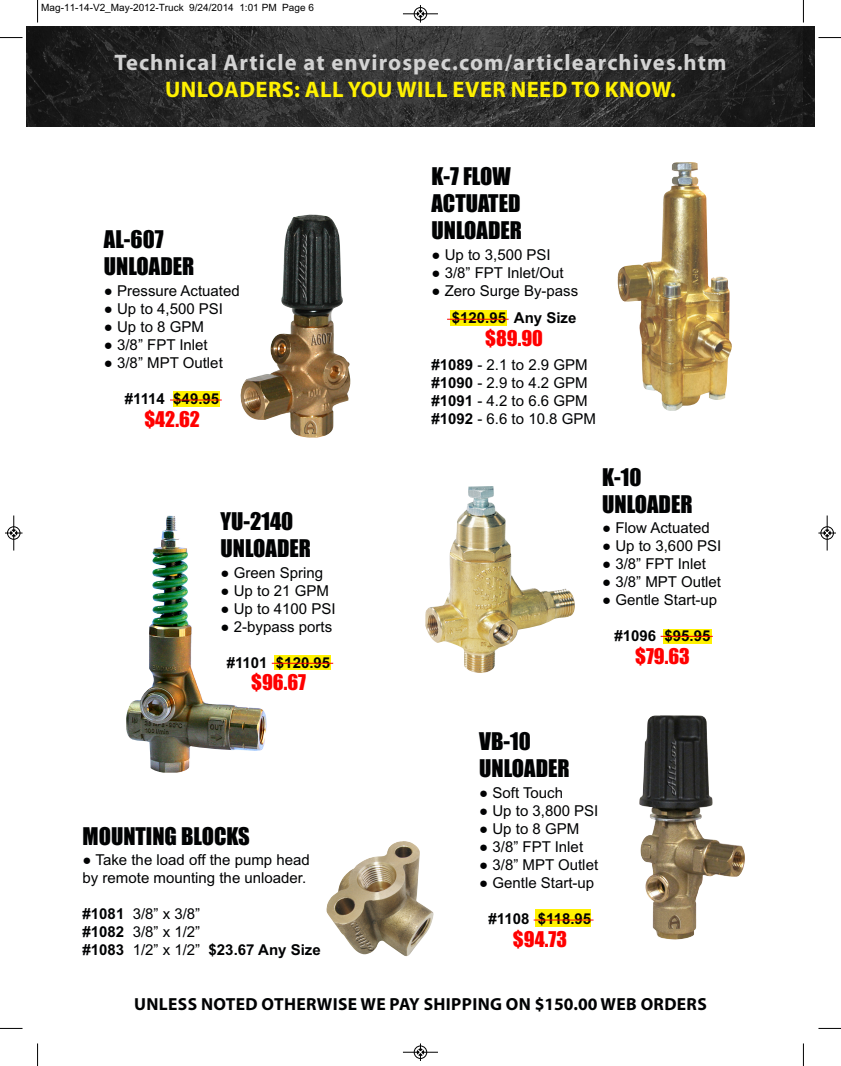
<style>
.page{position:relative;width:841px;height:1066px;background:#fff}
.page>*{position:absolute;margin:0;border:0;box-sizing:border-box;transform-origin:0 0}
.t1{font:22.5px/27px "Impact";color:#010203}
.t2{font:700 22.5px "Myriad Pro";letter-spacing:.05em;color:#d3d3d3}
.t3{font:700 22.5px "Myriad Pro";letter-spacing:.02em;color:#fff101}
.t4{font:20px "Impact";color:#f00}
.t5{font:700 17.5px "Myriad Pro";letter-spacing:.02em;color:#010203}
.t6{font:15px/18px "Arial";color:#010203}
.t7{font:700 15px/18px "Arial";color:#010203}
.t8{font:10px "Arial";color:#000}
.s1{font-weight:400}
.s2{font-weight:700}
</style>
<div class="page">
<div style="left:173px;top:391px;width:46px;height:15px;background:#fff101"></div>
<div style="left:274px;top:654px;width:57px;height:15px;background:#fff101"></div>
<div style="left:450px;top:310px;width:57px;height:16px;background:#fff101"></div>
<div style="left:662px;top:628px;width:49px;height:15px;background:#fff101"></div>
<div style="left:535px;top:909px;width:55px;height:17px;background:#fff101"></div>
<img style="left:26px;top:26px;width:788px;height:101px">
<img style="left:240px;top:214px;width:110px;height:223px">
<img style="left:617px;top:162px;width:114px;height:248px">
<img style="left:639px;top:715px;width:105px;height:224px">
<img style="left:126px;top:515px;width:141px;height:257px">
<img style="left:425px;top:486px;width:150px;height:187px">
<img style="left:326px;top:841px;width:107px;height:114px">
<svg style="left:803px;top:26px;width:11px;height:100px"></svg>
<hr style="left:533px;top:919px;width:60px;height:1px;background:#f00">
<hr style="left:660px;top:635px;width:52px;height:1px;background:#f00">
<hr style="left:447px;top:318px;width:61px;height:1px;background:#f00">
<hr style="left:271px;top:662px;width:62px;height:1px;background:#f00">
<hr style="left:170px;top:399px;width:52px;height:1px;background:#f00">
<svg style="left:37px;top:0;width:1px;height:22px"></svg>
<svg style="left:0;top:37px;width:22px;height:1px"></svg>
<svg style="left:802px;top:0;width:1px;height:22px"></svg>
<svg style="left:818px;top:37px;width:22px;height:1px"></svg>
<svg style="left:37px;top:1043px;width:1px;height:22px"></svg>
<svg style="left:0;top:1027px;width:22px;height:1px"></svg>
<svg style="left:802px;top:1044px;width:1px;height:21px"></svg>
<svg style="left:819px;top:1027px;width:21px;height:1px"></svg>
<div style="left:413px;top:7px;width:14px;height:13px;border:1px solid #fff;border-radius:50%"></div>
<hr style="left:402px;top:14px;width:36px;height:1px;background:#000">
<div style="left:414px;top:7px;width:12px;height:13px;border:1px solid #000;border-radius:50%"></div>
<svg style="left:417px;top:5px;width:6px;height:18px"></svg>
<div style="left:413px;top:1045px;width:14px;height:13px;border:1px solid #fff;border-radius:50%"></div>
<hr style="left:402px;top:1051px;width:36px;height:1px;background:#000">
<div style="left:414px;top:1045px;width:12px;height:13px;border:1px solid #000;border-radius:50%"></div>
<svg style="left:417px;top:1043px;width:6px;height:17px"></svg>
<hr style="left:14px;top:515px;width:1px;height:35px;background:#000">
<div style="left:7px;top:526px;width:13px;height:13px;border:1px solid #000;border-radius:50%"></div>
<svg style="left:5px;top:529px;width:17px;height:7px"></svg>
<hr style="left:826px;top:515px;width:1px;height:35px;background:#000">
<div style="left:820px;top:526px;width:13px;height:13px;border:1px solid #000;border-radius:50%"></div>
<svg style="left:818px;top:529px;width:17px;height:7px"></svg>
<p class="t8" style="left:41px;top:2px;width:274px">Mag-11-14-V2_May-2012-Truck 9/24/2014 1:01 PM Page 6</p>
<h1 class="t2" style="left:114px;top:54px;width:613px">Technical Article at envirospec.com/articlearchives.htm</h1>
<h1 class="t3" style="left:165px;top:81px;width:512px">UNLOADERS: ALL YOU WILL EVER NEED TO KNOW.</h1>
<h1 class="t1" style="left:104px;top:226px;width:92px">AL-607<br>UNLOADER</h1>
<p class="t6" style="left:104px;top:281px;width:137px">● Pressure Actuated</p>
<p class="t6" style="left:104px;top:299px;width:121px">● Up to 4,500 PSI</p>
<p class="t6" style="left:104px;top:317px;width:101px">● Up to 8 GPM</p>
<p class="t6" style="left:104px;top:335px;width:105px">● 3/8” FPT Inlet</p>
<p class="t6" style="left:104px;top:353px;width:120px">● 3/8” MPT Outlet</p>
<p class="t7" style="left:125px;top:389px;width:96px">#1114 $49.95</p>
<h2 class="t4" style="left:144px;top:408px;width:57px">$42.62</h2>
<h1 class="t1" style="left:220px;top:508px;width:92px">YU-2140<br>UNLOADER</h1>
<p class="t6" style="left:220px;top:563px;width:104px">● Green Spring</p>
<p class="t6" style="left:220px;top:581px;width:110px">● Up to 21 GPM</p>
<p class="t6" style="left:220px;top:599px;width:116px">● Up to 4100 PSI</p>
<p class="t6" style="left:220px;top:617px;width:113px">● 2-bypass ports</p>
<p class="t7" style="left:226px;top:653px;width:105px">#1101 $120.95</p>
<h2 class="t4" style="left:251px;top:671px;width:56px">$96.67</h2>
<h1 class="t1" style="left:83px;top:823px;width:169px">MOUNTING BLOCKS</h1>
<p class="t6" style="left:83px;top:850px;width:229px">● Take the load off the pump head by remote mounting the unloader.</p>
<p class="t7" style="left:82px;top:904px;width:239px">#1081 <span class="s1">3/8” x 3/8”<br></span>#1082 <span class="s1">3/8” x 1/2”<br></span>#1083 <span class="s1">1/2” x 1/2”</span> $23.67 Any Size</p>
<h1 class="t1" style="left:431px;top:163px;width:92px">K-7 FLOW<br>ACTUATED<br>UNLOADER</h1>
<p class="t6" style="left:431px;top:245px;width:121px">● Up to 3,500 PSI</p>
<p class="t6" style="left:431px;top:263px;width:134px">● 3/8” FPT Inlet/Out</p>
<p class="t6" style="left:431px;top:281px;width:148px">● Zero Surge By-pass</p>
<p class="t7" style="left:451px;top:309px;width:126px">$120.95 Any Size</p>
<h2 class="t4" style="left:485px;top:327px;width:59px">$89.90</h2>
<p class="t6" style="left:431px;top:356px;width:166px"><span class="s2">#1089</span> - 2.1 to 2.9 GPM <span class="s2">#1090</span> - 2.9 to 4.2 GPM <span class="s2">#1091</span> - 4.2 to 6.6 GPM <span class="s2">#1092</span> - 6.6 to 10.8 GPM</p>
<h1 class="t1" style="left:601px;top:464px;width:92px">K-10<br>UNLOADER</h1>
<p class="t6" style="left:601px;top:519px;width:109px">● Flow Actuated</p>
<p class="t6" style="left:601px;top:537px;width:121px">● Up to 3,600 PSI</p>
<p class="t6" style="left:601px;top:555px;width:105px">● 3/8” FPT Inlet</p>
<p class="t6" style="left:601px;top:573px;width:120px">● 3/8” MPT Outlet</p>
<p class="t6" style="left:601px;top:591px;width:116px">● Gentle Start-up</p>
<p class="t7" style="left:614px;top:627px;width:97px">#1096 $95.95</p>
<h2 class="t4" style="left:634px;top:645px;width:56px">$79.63</h2>
<h1 class="t1" style="left:479px;top:728px;width:92px">VB-10<br>UNLOADER</h1>
<p class="t6" style="left:479px;top:783px;width:85px">● Soft Touch</p>
<p class="t6" style="left:479px;top:801px;width:121px">● Up to 3,800 PSI</p>
<p class="t6" style="left:479px;top:819px;width:101px">● Up to 8 GPM</p>
<p class="t6" style="left:479px;top:837px;width:105px">● 3/8” FPT Inlet</p>
<p class="t6" style="left:479px;top:855px;width:120px">● 3/8” MPT Outlet</p>
<p class="t6" style="left:479px;top:873px;width:116px">● Gentle Start-up</p>
<p class="t7" style="left:488px;top:909px;width:104px">#1108 $118.95</p>
<h2 class="t4" style="left:512px;top:928px;width:56px">$94.73</h2>
<p class="t5" style="left:134px;top:997px;width:574px">UNLESS NOTED OTHERWISE WE PAY SHIPPING ON $150.00 WEB ORDERS</p>
</div>
